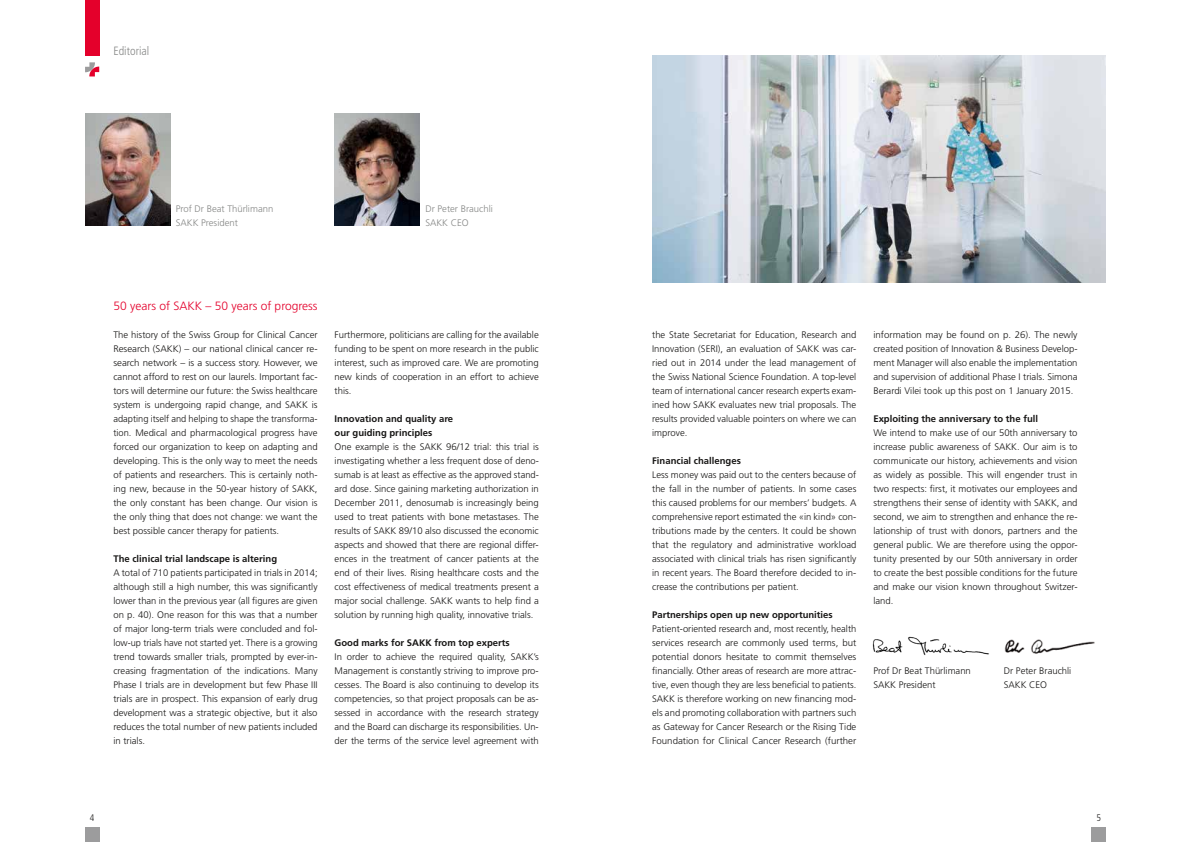
<style>
.page{position:relative;width:1191px;height:842px;background:#fff}
.page>*{position:absolute;margin:0;border:0;box-sizing:border-box;transform-origin:0 0}
.t1{font:300 12px "Frutiger LT Std";color:#e4002b}
.t2{font:300 condensed 12px "Frutiger LT Std";color:#868786}
.t3{font:300 9.5px/14px "Frutiger LT Std";color:#181716;text-align:justify}
.t4{font:700 9.5px/14px "Frutiger LT Std";color:#181716}
.t5{font:300 9.5px/14px "Frutiger LT Std";color:#868786}
.t6{font:300 condensed 9.5px "Frutiger LT Std";color:#181716}
</style>
<div class="page">
<div style="left:85px;top:828px;width:14px;height:14px;background:#9c9c9d"></div>
<div style="left:1091px;top:828px;width:15px;height:14px;background:#9c9c9d"></div>
<img style="left:85px;top:113px;width:85px;height:113px">
<img style="left:334px;top:113px;width:86px;height:113px">
<div style="left:85px;top:0;width:14px;height:55px;background:#e4002b"></div>
<svg style="left:85px;top:62px;width:14px;height:14px"></svg>
<img style="left:652px;top:55px;width:454px;height:227px">
<img style="left:872px;top:636px;width:117px;height:19px">
<img style="left:1004px;top:639px;width:91px;height:15px">
<p class="t2" style="left:113px;top:44px;width:37px">Editorial</p>
<p class="t5" style="left:176px;top:201px;width:99px">Prof Dr Beat Thürlimann<br>SAKK President</p>
<p class="t5" style="left:425px;top:201px;width:69px">Dr Peter Brauchli<br>SAKK CEO</p>
<p class="t1" style="left:113px;top:299px;width:206px">50 years of SAKK – 50 years of progress</p>
<p class="t3" style="left:113px;top:327px;width:206px">The history of the Swiss Group for Clinical Cancer Research (SAKK) – our national clinical cancer re&shy;search network – is a success story. However, we cannot afford to rest on our laurels. Important fac&shy;tors will determine our future: the Swiss healthcare system is undergoing rapid change, and SAKK is adapting itself and helping to shape the transforma&shy;tion. Medical and pharmacological progress have forced our organization to keep on adapting and developing. This is the only way to meet the needs of patients and researchers. This is certainly noth&shy;ing new, because in the 50-year history of SAKK, the only constant has been change. Our vision is the only thing that does not change: we want the best possible cancer therapy for patients.</p>
<p class="t4" style="left:113px;top:551px;width:165px">The clinical trial landscape is altering</p>
<p class="t3" style="left:113px;top:565px;width:206px">A total of 710 patients participated in trials in 2014; although still a high number, this was significantly lower than in the previous year (all figures are given on p. 40). One reason for this was that a number of major long-term trials were concluded and fol&shy;low-up trials have not started yet. There is a growing trend towards smaller trials, prompted by ever-in&shy;creasing fragmentation of the indications. Many Phase I trials are in development but few Phase III trials are in prospect. This expansion of early drug development was a strategic objective, but it also reduces the total number of new patients included in trials.</p>
<p class="t3" style="left:334px;top:327px;width:206px">Furthermore, politicians are calling for the available funding to be spent on more research in the public interest, such as improved care. We are promoting new kinds of cooperation in an effort to achieve this.</p>
<p class="t4" style="left:334px;top:411px;width:120px">Innovation and quality are our guiding principles</p>
<p class="t3" style="left:334px;top:439px;width:206px">One example is the SAKK 96/12 trial: this trial is investigating whether a less frequent dose of deno&shy;sumab is at least as effective as the approved stand&shy;ard dose. Since gaining marketing authorization in December 2011, denosumab is increasingly being used to treat patients with bone metastases. The results of SAKK 89/10 also discussed the economic aspects and showed that there are regional differ&shy;ences in the treatment of cancer patients at the end of their lives. Rising healthcare costs and the cost effectiveness of medical treatments present a major social challenge. SAKK wants to help find a solution by running high quality, innovative trials.</p>
<p class="t4" style="left:334px;top:635px;width:177px">Good marks for SAKK from top experts</p>
<p class="t3" style="left:334px;top:649px;width:206px">In order to achieve the required quality, SAKK’s Management is constantly striving to improve pro&shy;cesses. The Board is also continuing to develop its competencies, so that project proposals can be as&shy;sessed in accordance with the research strategy and the Board can discharge its responsibilities. Un&shy;der the terms of the service level agreement with</p>
<p class="t3" style="left:652px;top:327px;width:206px">the State Secretariat for Education, Research and Innovation (SERI), an evaluation of SAKK was car&shy;ried out in 2014 under the lead management of the Swiss National Science Foundation. A top-level team of international cancer research experts exam&shy;ined how SAKK evaluates new trial proposals. The results provided valuable pointers on where we can improve.</p>
<p class="t4" style="left:652px;top:453px;width:90px">Financial challenges</p>
<p class="t3" style="left:652px;top:467px;width:206px">Less money was paid out to the centers because of the fall in the number of patients. In some cases this caused problems for our members’ budgets. A comprehensive report estimated the «in kind» con&shy;tributions made by the centers. It could be shown that the regulatory and administrative workload associated with clinical trials has risen significantly in recent years. The Board therefore decided to in&shy;crease the contributions per patient.</p>
<p class="t4" style="left:652px;top:607px;width:182px">Partnerships open up new opportunities</p>
<p class="t3" style="left:652px;top:621px;width:206px">Patient-oriented research and, most recently, health services research are commonly used terms, but potential donors hesitate to commit themselves financially. Other areas of research are more attrac&shy;tive, even though they are less beneficial to patients.<br>SAKK is therefore working on new financing mod&shy;els and promoting collaboration with partners such as Gateway for Cancer Research or the Rising Tide Foundation for Clinical Cancer Research (further</p>
<p class="t3" style="left:873px;top:327px;width:206px">information may be found on p. 26). The newly created position of Innovation &amp; Business Develop&shy;ment Manager will also enable the implementation and supervision of additional Phase I trials. Simona Berardi Vilei took up this post on 1 January 2015.</p>
<p class="t4" style="left:873px;top:411px;width:166px">Exploiting the anniversary to the full</p>
<p class="t3" style="left:873px;top:425px;width:206px">We intend to make use of our 50th anniversary to increase public awareness of SAKK. Our aim is to communicate our history, achievements and vision as widely as possible. This will engender trust in two respects: first, it motivates our employees and strengthens their sense of identity with SAKK, and second, we aim to strengthen and enhance the re&shy;lationship of trust with donors, partners and the general public. We are therefore using the oppor&shy;tunity presented by our 50th anniversary in order to create the best possible conditions for the future and make our vision known throughout Switzer&shy;land.</p>
<p class="t3" style="left:873px;top:663px;width:99px">Prof Dr Beat Thürlimann<br>SAKK President</p>
<p class="t3" style="left:1003px;top:663px;width:69px">Dr Peter Brauchli<br>SAKK CEO</p>
<p class="t6" style="left:90px;top:812px;width:6px">4</p>
<p class="t6" style="left:1096px;top:812px;width:6px">5</p>
</div>
